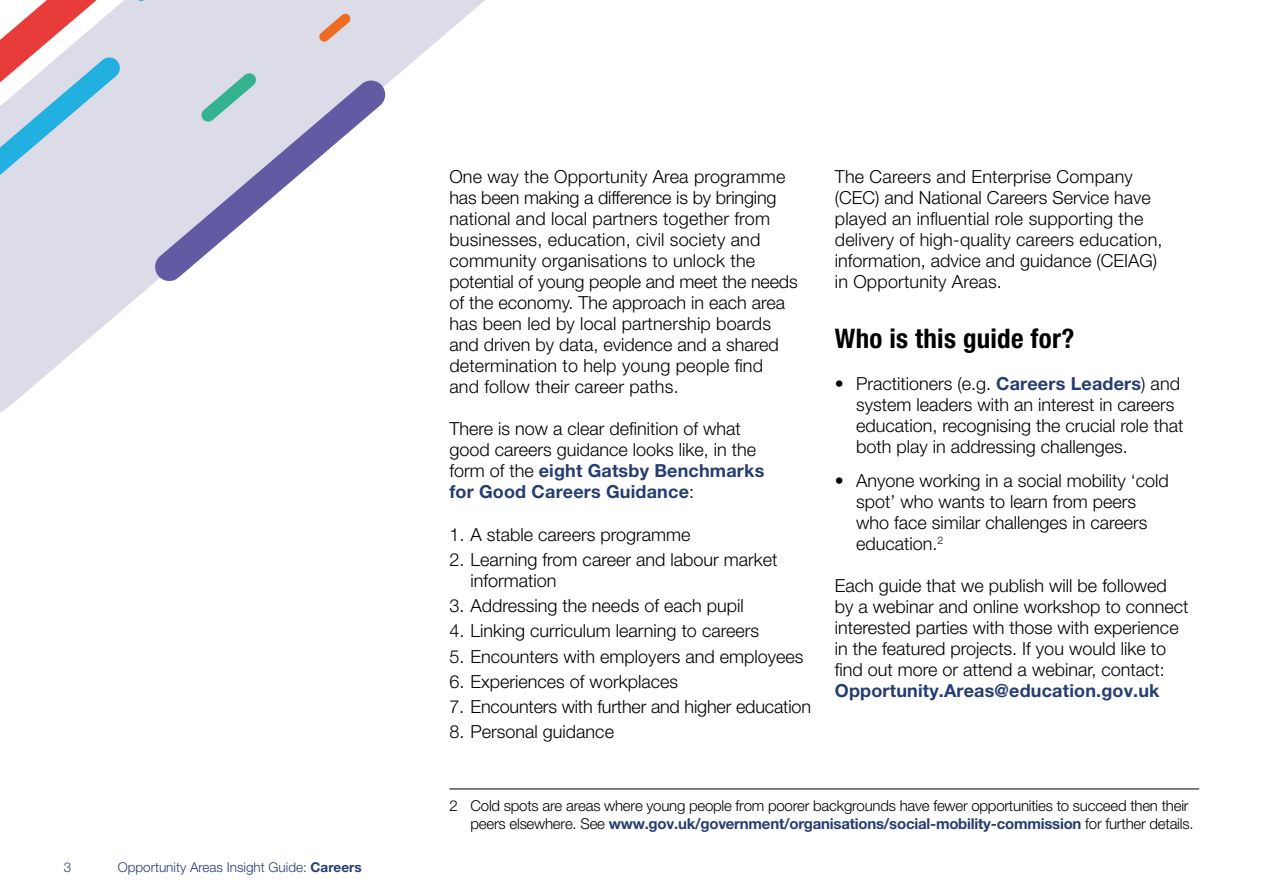
<style>
.page{position:relative;width:1263px;height:893px;background:#fff}
.page>*{position:absolute;margin:0;border:0;box-sizing:border-box;transform-origin:0 0}
.H3_Subhd_18_20_b-con{font:700 condensed 27px "Helvetica Neue LT Pro";letter-spacing:.01em;color:#000}
.Body_12_14_light__5a{font:300 18px/21px "Helvetica Neue LT Pro";color:#000}
.No_List_12_14_light{font:300 18px/21px "Helvetica Neue LT Pro";color:#000}
.Bullets_12_14_light{font:300 18px/21px "Helvetica Neue LT Pro";color:#000}
.Footnotes_10_12{font:300 15px/18px "Helvetica Neue LT Pro";letter-spacing:-.015em;color:#000}
.t1{font:300 13.5px "Helvetica Neue LT Pro";color:#263d72}
.s1{font-weight:700}
.s2{font-weight:700;color:#263d72}
</style>
<div class="page">
<svg style="left:0;top:0;width:485px;height:413px"></svg>
<svg style="left:319px;top:13px;width:32px;height:29px"></svg>
<svg style="left:0;top:0;width:156px;height:186px;background:#ccc9d7"></svg>
<svg style="left:201px;top:72px;width:56px;height:7px"></svg>
<svg style="left:153px;top:79px;width:234px;height:204px"></svg>
<hr style="left:449px;top:789px;width:750px;height:1px;background:#000">
<p class="t1" style="left:64px;top:859px;width:9px">3</p>
<p class="t1" style="left:118px;top:859px;width:245px">Opportunity Areas Insight Guide: <span class="s1">Careers</span></p>
<p class="Body_12_14_light__5a" style="left:449px;top:166px;width:350px">One way the Opportunity Area programme has been making a difference is by bringing national and local partners together from businesses, education, civil society and community organisations to unlock the potential of young people and meet the needs of the economy. The approach in each area has been led by local partnership boards and driven by data, evidence and a shared determination to help young people find<br>and follow their career paths.</p>
<p class="Body_12_14_light__5a" style="left:449px;top:418px;width:316px">There is now a clear definition of what good careers guidance looks like, in the form of the <span class="s2">eight Gatsby Benchmarks for Good Careers Guidance</span>:</p>
<p class="No_List_12_14_light" style="left:449px;top:523px;width:243px">1. A stable careers programme</p>
<p class="No_List_12_14_light" style="left:471px;top:548px;width:308px;text-indent:-21px">2. Learning from career and labour market information</p>
<p class="No_List_12_14_light" style="left:449px;top:595px;width:296px">3. Addressing the needs of each pupil</p>
<p class="No_List_12_14_light" style="left:449px;top:620px;width:311px">4. Linking curriculum learning to careers</p>
<p class="No_List_12_14_light" style="left:449px;top:645px;width:355px">5. Encounters with employers and employees</p>
<p class="No_List_12_14_light" style="left:449px;top:670px;width:230px">6. Experiences of workplaces</p>
<p class="No_List_12_14_light" style="left:449px;top:696px;width:363px">7. Encounters with further and higher education</p>
<p class="No_List_12_14_light" style="left:449px;top:721px;width:166px">8. Personal guidance</p>
<p class="Body_12_14_light__5a" style="left:835px;top:166px;width:329px">The Careers and Enterprise Company (CEC) and National Careers Service have played an influential role supporting the delivery of high‑quality careers education, information, advice and guidance (CEIAG) in Opportunity Areas.</p>
<h3 class="H3_Subhd_18_20_b-con" style="left:835px;top:322px;width:241px">Who is this guide for?</h3>
<p class="Bullets_12_14_light" style="left:856px;top:373px;width:329px;text-indent:-21px">• Practitioners (e.g. <span class="s2">Careers Leaders</span>) and system leaders with an interest in careers education, recognising the crucial role that both play in addressing challenges.</p>
<p class="Bullets_12_14_light" style="left:856px;top:469px;width:314px;text-indent:-21px">• Anyone working in a social mobility ‘cold spot’ who wants to learn from peers who face similar challenges in careers education.<sup>2</sup></p>
<p class="Body_12_14_light__5a" style="left:835px;top:575px;width:355px">Each guide that we publish will be followed by a webinar and online workshop to connect interested parties with those with experience in the featured projects. If you would like to find out more or attend a webinar, contact:<br><span class="s2">Opportunity.Areas@education.gov.uk</span></p>
<p class="Footnotes_10_12" style="left:471px;top:796px;width:724px;text-indent:-21px">2 Cold spots are areas where young people from poorer backgrounds have fewer opportunities to succeed then their peers elsewhere. See <span class="s2">www.gov.uk/government/organisations/social-mobility-commission</span> for further details.</p>
</div>
